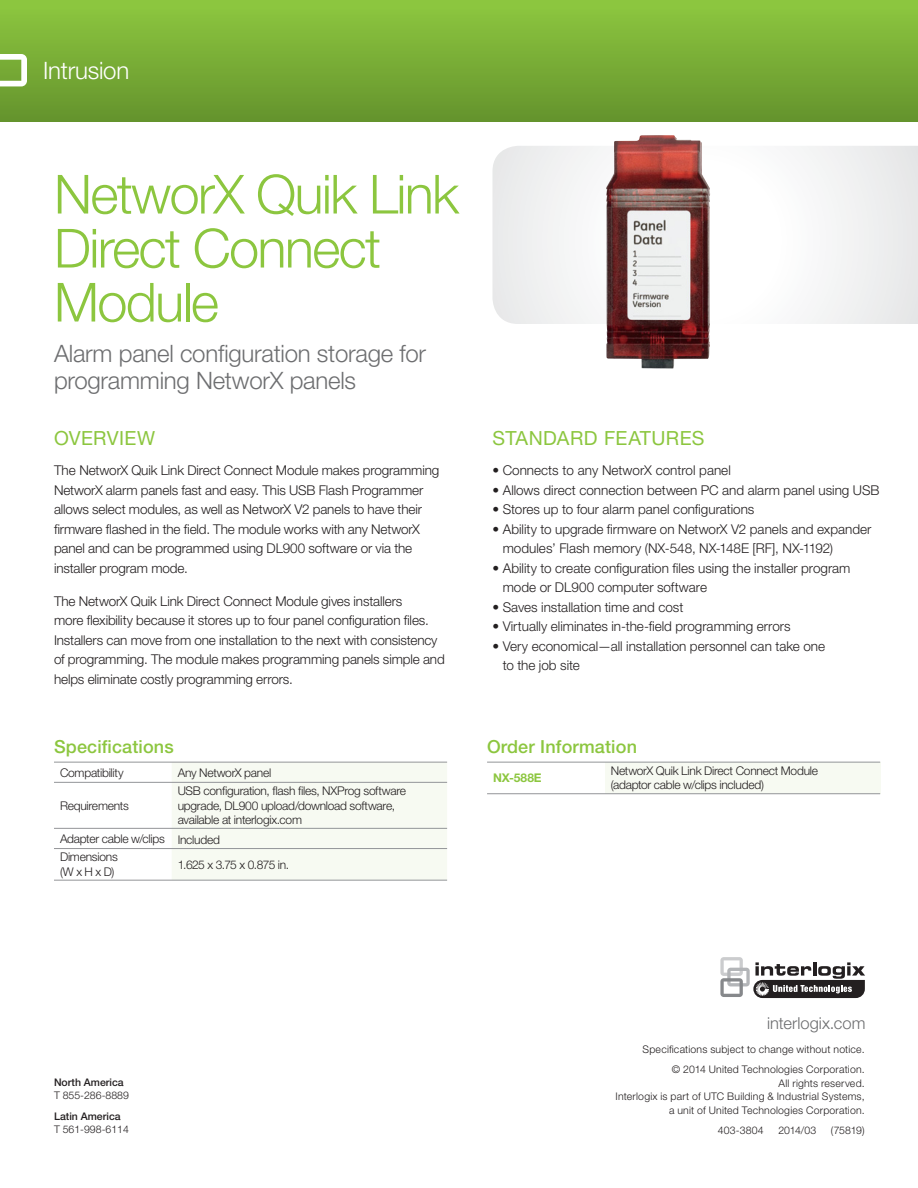
<style>
.page{position:relative;width:918px;height:1188px;background:#fff}
.page>*{position:absolute;margin:0;border:0;box-sizing:border-box;transform-origin:0 0}
.t1{font:300 54px/54px "Helvetica Neue LT Pro";letter-spacing:-.03em;color:#8cc63f}
.t2{font:300 24px/27px "Helvetica Neue LT Pro";letter-spacing:-.01em;color:#6d6e70}
.t3{font:300 24px "Helvetica Neue LT Pro";letter-spacing:-.01em;color:#fff}
.t4{font:19.5px "Helvetica Neue LT Pro";letter-spacing:.015em;color:#8cc63f}
.t5{font:500 18px "Helvetica Neue LT Pro";letter-spacing:.01em;color:#8cc63f}
.t6{font:300 16.5px "Helvetica Neue LT Std";color:#6d6e70}
.t7{font:300 13.5px/19.5px "Helvetica Neue LT Pro";letter-spacing:-.01em;color:#231f20}
.t8{font:300 12px/14.4px "Helvetica Neue LT Pro";letter-spacing:-.02em;color:#231f20}
.t9{font:300 12px "Helvetica Neue LT Pro";letter-spacing:-.055em;color:#231f20}
.t10{font:700 12px "Helvetica Neue LT Pro";color:#8cc63f}
.t11{font:300 10.5px/13.5px "Helvetica Neue LT Pro";letter-spacing:.02em;color:#231f20;text-align:right}
.t12{font:300 10.5px "Helvetica Neue LT Pro";color:#231f20}
.t13{font:500 10.5px "Helvetica Neue LT Pro";color:#231f20}
</style>
<div class="page">
<svg style="left:492px;top:146px;width:426px;height:178px"></svg>
<div style="left:0;top:0;width:918px;height:122px;background:linear-gradient(to bottom,#8ec840,#65942d)"></div>
<svg style="left:0;top:54px;width:27px;height:32px"></svg>
<div style="left:172px;top:763px;width:275px;height:117px;background:#f7faf2"></div>
<hr style="left:54px;top:782px;width:393px;height:1px;background:#939598">
<hr style="left:54px;top:828px;width:393px;height:1px;background:#939598">
<hr style="left:54px;top:848px;width:393px;height:1px;background:#939598">
<hr style="left:54px;top:880px;width:393px;height:1px;background:#939598">
<hr style="left:54px;top:762px;width:393px;height:1px;background:#939598">
<div style="left:605px;top:762px;width:275px;height:32px;background:#f7faf2"></div>
<hr style="left:487px;top:793px;width:393px;height:1px;background:#939598">
<hr style="left:487px;top:762px;width:393px;height:1px;background:#939598">
<svg style="left:720px;top:957px;width:145px;height:41px"></svg>
<img style="left:606px;top:135px;width:104px;height:234px">
<h2 class="t3" style="left:43px;top:62px;width:88px">Intrusion</h2>
<h1 class="t1" style="left:54px;top:173px;width:407px">NetworX Quik Link<br>Direct Connect<br>Module</h1>
<h2 class="t2" style="left:54px;top:342px;width:374px">Alarm panel configuration storage for programming NetworX panels</h2>
<h3 class="t4" style="left:54px;top:431px;width:103px">OVERVIEW</h3>
<p class="t7" style="left:54px;top:462px;width:387px">The NetworX Quik Link Direct Connect Module makes programming NetworX alarm panels fast and easy. This USB Flash Programmer allows select modules, as well as NetworX V2 panels to have their firmware flashed in the field. The module works with any NetworX panel and can be programmed using DL900 software or via the installer program mode.</p>
<p class="t7" style="left:54px;top:593px;width:392px">The NetworX Quik Link Direct Connect Module gives installers<br>more flexibility because it stores up to four panel configuration files.<br>Installers can move from one installation to the next with consistency of programming. The module makes programming panels simple and helps eliminate costly programming errors.</p>
<h3 class="t5" style="left:54px;top:740px;width:121px">Specifications</h3>
<p class="t8" style="left:60px;top:766px;width:65px">Compatibility</p>
<p class="t8" style="left:178px;top:766px;width:95px">Any NetworX panel</p>
<p class="t8" style="left:60px;top:799px;width:70px">Requirements</p>
<p class="t8" style="left:178px;top:785px;width:230px">USB configuration, flash files, NXProg software upgrade, DL900 upload/download software, available at interlogix.com</p>
<p class="t8" style="left:60px;top:830px;width:162px;line-height:18.8px">Adapter cable w/clips Included<br>Dimensions</p>
<p class="t8" style="left:60px;top:866px;width:56px">(W x H x D)</p>
<p class="t9" style="left:178px;top:860px;width:113px">1.625 x 3.75 x 0.875 in.</p>
<h3 class="t4" style="left:493px;top:431px;width:213px">STANDARD FEATURES</h3>
<p class="t7" style="left:492px;top:462px;width:240px">• Connects to any NetworX control panel</p>
<p class="t7" style="left:492px;top:482px;width:389px">• Allows direct connection between PC and alarm panel using USB</p>
<p class="t7" style="left:492px;top:501px;width:263px">• Stores up to four alarm panel configurations</p>
<p class="t7" style="left:503px;top:521px;width:370px;text-indent:-10px">• Ability to upgrade firmware on NetworX V2 panels and expander modules’ Flash memory (NX-548, NX-148E [RF], NX-1192)</p>
<p class="t7" style="left:503px;top:560px;width:349px;text-indent:-10px">• Ability to create configuration files using the installer program mode or DL900 computer software</p>
<p class="t7" style="left:492px;top:599px;width:192px">• Saves installation time and cost</p>
<p class="t7" style="left:492px;top:618px;width:300px">• Virtually eliminates in-the-field programming errors</p>
<p class="t7" style="left:503px;top:638px;width:324px;text-indent:-10px">• Very economical—all installation personnel can take one to the job site</p>
<h3 class="t5" style="left:487px;top:740px;width:151px">Order Information</h3>
<p class="t10" style="left:493px;top:774px;width:50px">NX-588E</p>
<p class="t8" style="left:611px;top:765px;width:209px">NetworX Quik Link Direct Connect Module (adaptor cable w/clips included)</p>
<p class="t13" style="left:54px;top:1078px;width:71px">North America</p>
<p class="t12" style="left:54px;top:1092px;width:76px">T 855-286-8889</p>
<p class="t13" style="left:54px;top:1112px;width:68px">Latin America</p>
<p class="t12" style="left:54px;top:1125px;width:76px">T 561-998-6114</p>
<p class="t6" style="left:767px;top:1017px;width:100px">interlogix.com</p>
<p class="t11" style="left:643px;top:1040px;width:224px;line-height:20.2px">Specifications subject to change without notice. © 2014 United Technologies Corporation.</p>
<p class="t11" style="left:616px;top:1077px;width:251px">All rights reserved.<br>Interlogix is part of UTC Building &amp; Industrial Systems, a unit of United Technologies Corporation.</p>
<p class="t11" style="left:718px;top:1124px;width:48px">403-3804</p>
<p class="t11" style="left:778px;top:1124px;width:39px">2014/03</p>
<p class="t11" style="left:831px;top:1124px;width:35px">(75819)</p>
</div>
